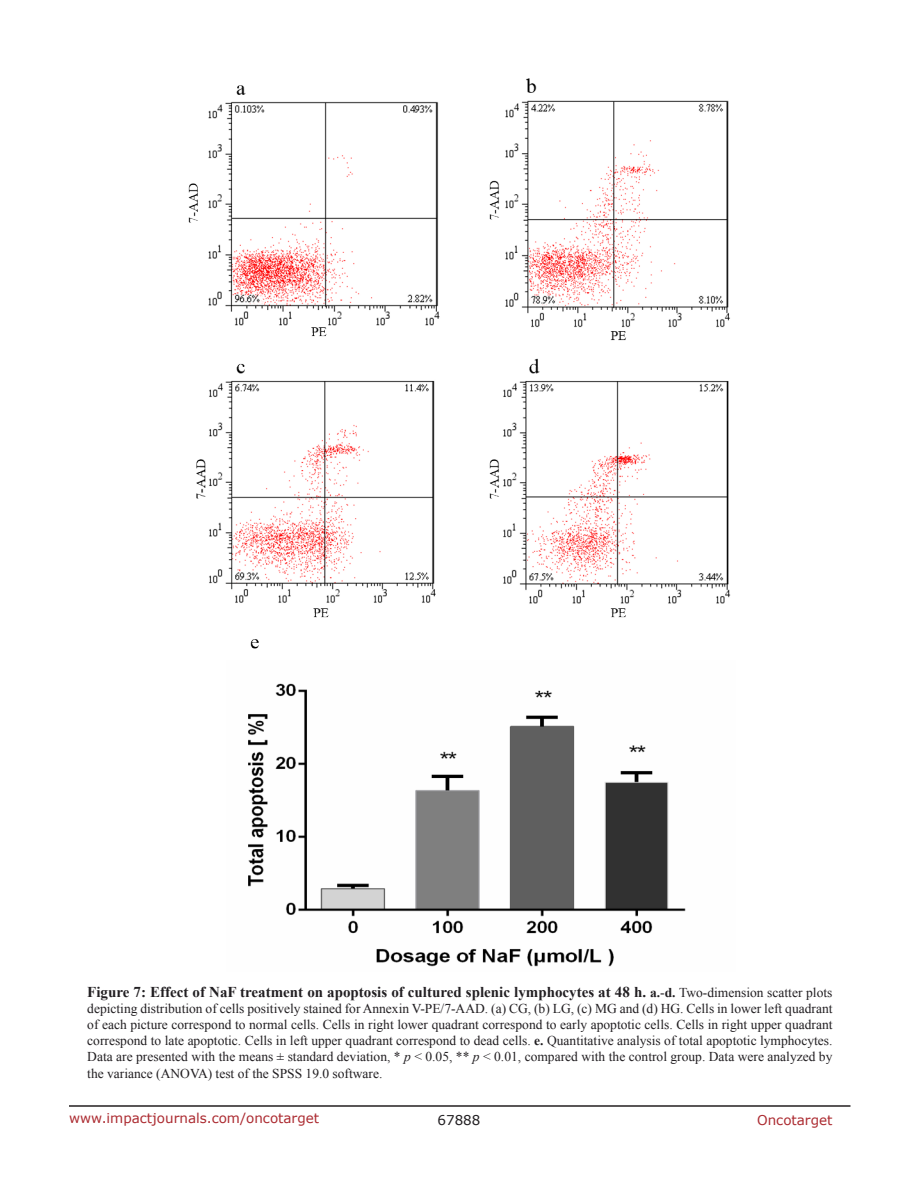
<style>
.page{position:relative;width:918px;height:1188px;background:#fff}
.page>*{position:absolute;margin:0;border:0;box-sizing:border-box;transform-origin:0 0}
.FigureText{font:700 15px "Times New Roman";color:#221f22}
.FigureText-2{font:13.5px/16.2px "Times New Roman";color:#221f22;text-align:justify}
.t1{font:13.5px "Verdana";color:#ac2b31}
.t2{font:13.5px "Verdana";color:#221f22}
.s1{font-size:13.5px}
.s2{font-weight:400;font-size:13.5px}
.s3{font-weight:700}
.s4{font-style:italic}
</style>
<div class="page">
<hr style="left:69px;top:1105px;width:781px;height:2px;background:#231f20">
<img style="left:188px;top:78px;width:543px;height:889px">
<p class="FigureText" style="left:87px;top:981px;width:747px">Figure 7: Effect of NaF treatment on apoptosis of cultured splenic lymphocytes at 48 h. <span class="s1">a.</span><span class="s2">-</span><span class="s1">d.</span> <span class="s2">Two-dimension scatter plots</span></p>
<p class="FigureText-2" style="left:87px;top:1000px;width:747px">depicting distribution of cells positively stained for Annexin V-PE/7-AAD. (a) CG, (b) LG, (c) MG and (d) HG. Cells in lower left quadrant of each picture correspond to normal cells. Cells in right lower quadrant correspond to early apoptotic cells. Cells in right upper quadrant correspond to late apoptotic. Cells in left upper quadrant correspond to dead cells. <span class="s3">e.</span> Quantitative analysis of total apoptotic lymphocytes.<br>Data are presented with the means ± standard deviation, * <span class="s4">p</span> &lt; 0.05, ** <span class="s4">p</span> &lt; 0.01, compared with the control group. Data were analyzed by the variance (ANOVA) test of the SPSS 19.0 software.</p>
<p class="t1" style="left:69px;top:1109px;width:252px">www.impactjournals.com/oncotarget</p>
<p class="t2" style="left:438px;top:1111px;width:44px">67888</p>
<p class="t1" style="left:757px;top:1111px;width:77px">Oncotarget</p>
</div>
